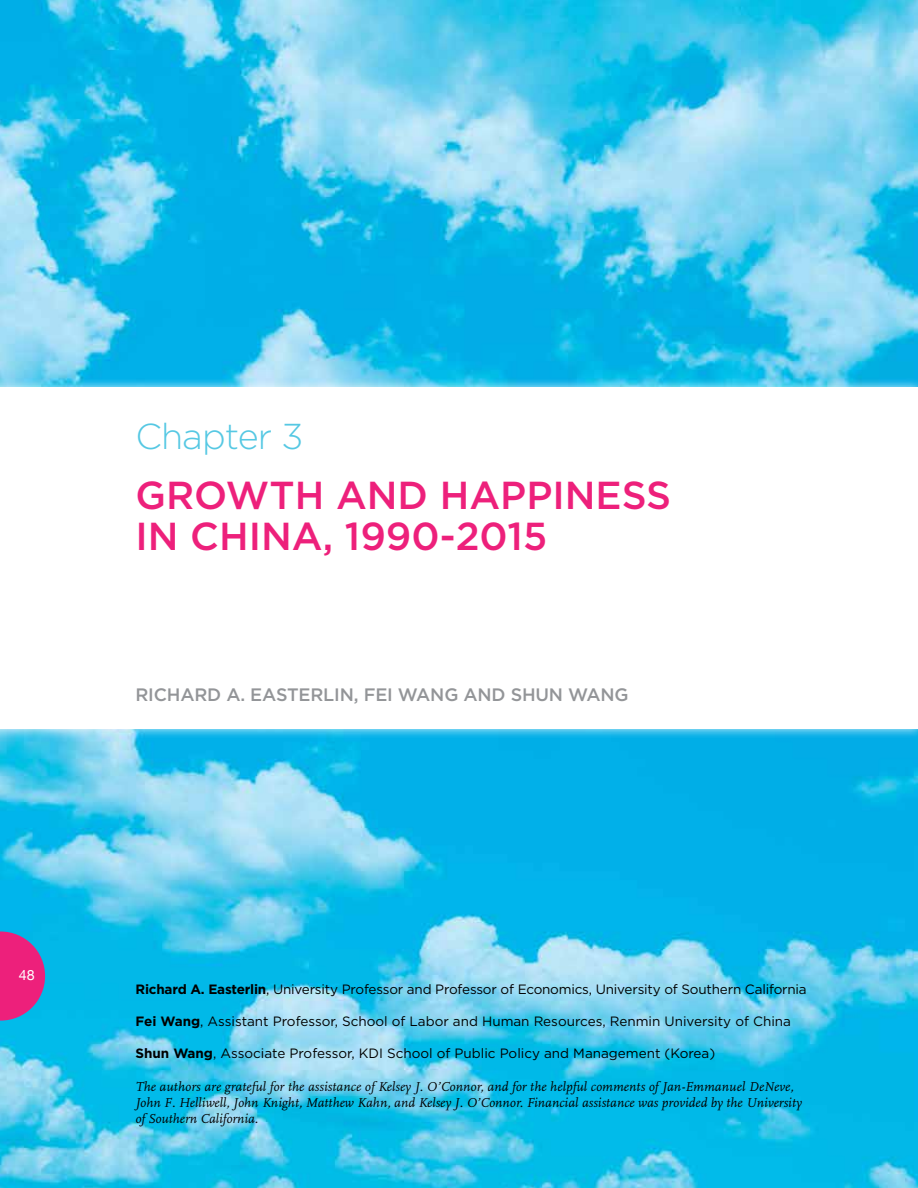
<style>
.page{position:relative;width:918px;height:1188px;background:#fff}
.page>*{position:absolute;margin:0;border:0;box-sizing:border-box;transform-origin:0 0}
.t1{font:500 39px/40.5px "Gotham";color:#ed207b}
.t2{font:300 36px "Gotham";letter-spacing:-.025em;color:#56c8e3}
.t3{font:500 18px "Gotham";letter-spacing:-.01em;color:#939598}
.t4{font:14.25px "Helvetica Neue";color:#fff}
.t5{font:13.5px "Gotham";color:#000}
.t6{font:italic 13.5px/16.2px "Scala";letter-spacing:.005em;color:#000}
.s1{font-weight:700}
</style>
<div class="page">
<img style="left:0;top:0;width:918px;height:1188px">
<svg style="left:0;top:932px;width:45px;height:89px;background:#bb4091"></svg>
<div style="left:0;top:378px;width:918px;height:361px;background:#fff;opacity:.75"></div>
<div style="left:0;top:387px;width:918px;height:342px;background:#fff"></div>
<h2 class="t2" style="left:135px;top:417px;width:169px">Chapter 3</h2>
<h1 class="t1" style="left:135px;top:474px;width:537px">GROWTH AND HAPPINESS<br>IN CHINA, 1990-2015</h1>
<h3 class="t3" style="left:135px;top:684px;width:495px">RICHARD A. EASTERLIN, FEI WANG AND SHUN WANG</h3>
<p class="t4" style="left:19px;top:963px;width:17px">48</p>
<p class="t5" style="left:135px;top:981px;width:673px"><span class="s1">Richard A. Easterlin</span>, University Professor and Professor of Economics, University of Southern California</p>
<p class="t5" style="left:135px;top:1014px;width:657px"><span class="s1">Fei Wang</span>, Assistant Professor, School of Labor and Human Resources, Renmin University of China</p>
<p class="t5" style="left:135px;top:1046px;width:581px"><span class="s1">Shun Wang</span>, Associate Professor, KDI School of Public Policy and Management (Korea)</p>
<p class="t6" style="left:135px;top:1079px;width:668px">The authors are grateful for the assistance of Kelsey J. O’Connor, and for the helpful comments of Jan-Emmanuel DeNeve,<br>John F. Helliwell, John Knight, Matthew Kahn, and Kelsey J. O’Connor. Financial assistance was provided by the University of Southern California.</p>
</div>
